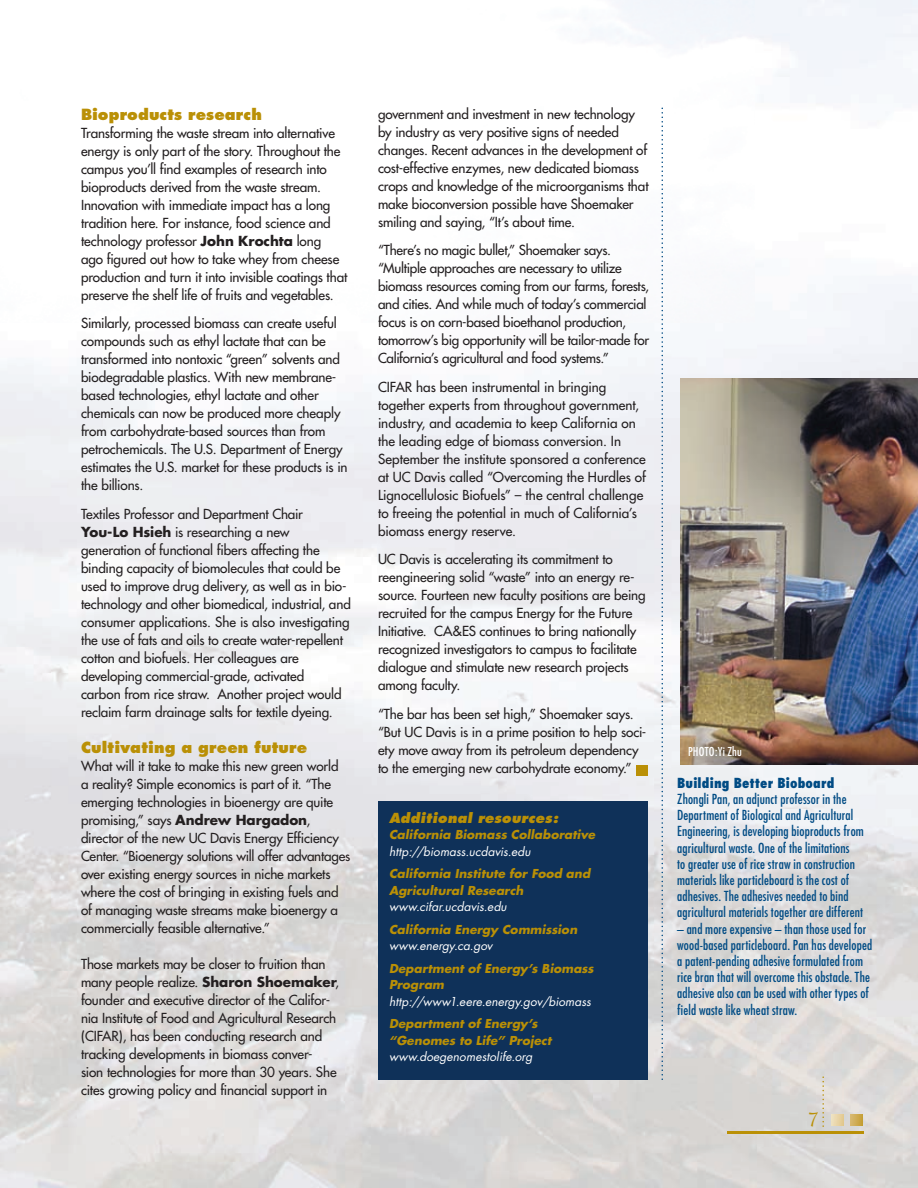
<style>
.page{position:relative;width:918px;height:1188px;background:#fff}
.page>*{position:absolute;margin:0;border:0;box-sizing:border-box;transform-origin:0 0}
.t1{font:500 21px "Berkeley";color:#ba9006}
.t2{font:800 15px "Futura";letter-spacing:.01em;color:#ba9006}
.t3{font:13.5px/18px "Futura";letter-spacing:-.01em;color:#231f20}
.t4{font:condensed 13.5px/16.2px "Futura";letter-spacing:.01em;color:#004b84}
.t5{font:800 condensed 13.5px "Futura";letter-spacing:.015em;color:#004b84}
.t6{font:italic 800 13.5px "Futura";letter-spacing:.015em;color:#ba9006}
.t7{font:italic 700 12px/16.5px "Futura";letter-spacing:.005em;color:#ba9006}
.t8{font:italic 12px "Futura";letter-spacing:.005em;color:#fff}
.t9{font:condensed 12px "Futura";letter-spacing:.02em;color:#fff}
.s1{font-weight:700}
</style>
<div class="page">
<img style="left:0;top:0;width:918px;height:1188px">
<svg style="left:662px;top:108px;width:1px;height:972px"></svg>
<hr style="left:727px;top:1131px;width:137px;height:1px;background:#ba9006">
<hr style="left:727px;top:1133px;width:137px;height:1px;background:#ba9006">
<svg style="left:822px;top:1076px;width:2px;height:51px"></svg>
<svg style="left:851px;top:1115px;width:12px;height:11px"></svg>
<svg style="left:832px;top:1115px;width:12px;height:11px"></svg>
<div style="left:378px;top:801px;width:270px;height:279px;background:#0f3159"></div>
<img style="left:681px;top:378px;width:237px;height:386px">
<div style="left:636px;top:765px;width:12px;height:11px;background:#ba9006"></div>
<p class="t2" style="left:81px;top:105px;width:182px">Bioproducts research</p>
<p class="t3" style="left:81px;top:124px;width:268px">Transforming the waste stream into alternative energy is only part of the story. Throughout the campus you’ll find examples of research into bioproducts derived from the waste stream.<br>Innovation with immediate impact has a long tradition here. For instance, food science and technology professor <span class="s1">John Krochta</span> long<br>ago figured out how to take whey from cheese production and turn it into invisible coatings that preserve the shelf life of fruits and vegetables.</p>
<p class="t3" style="left:81px;top:315px;width:268px">Similarly, processed biomass can create useful compounds such as ethyl lactate that can be transformed into nontoxic “green” solvents and biodegradable plastics. With new membrane&shy;based technologies, ethyl lactate and other chemicals can now be produced more cheaply from carbohydrate-based sources than from petrochemicals. The U.S. Department of Energy estimates the U.S. market for these products is in the billions.</p>
<p class="t3" style="left:81px;top:505px;width:272px">Textiles Professor and Department Chair <span class="s1">You-Lo Hsieh</span> is researching a new generation of functional fibers affecting the binding capacity of biomolecules that could be used to improve drug delivery, as well as in bio&shy;technology and other biomedical, industrial, and consumer applications. She is also investigating the use of fats and oils to create water-repellent cotton and biofuels. Her colleagues are developing commercial-grade, activated<br>carbon from rice straw. Another project would reclaim farm drainage salts for textile dyeing.</p>
<p class="t2" style="left:81px;top:738px;width:228px">Cultivating a green future</p>
<p class="t3" style="left:81px;top:757px;width:271px">What will it take to make this new green world<br>a reality? Simple economics is part of it. “The emerging technologies in bioenergy are quite promising,” says <span class="s1">Andrew Hargadon</span>, director of the new UC Davis Energy Efficiency Center. “Bioenergy solutions will offer advantages over existing energy sources in niche markets where the cost of bringing in existing fuels and of managing waste streams make bioenergy a commercially feasible alternative.”</p>
<p class="t3" style="left:81px;top:955px;width:260px">Those markets may be closer to fruition than many people realize. <span class="s1">Sharon Shoemaker</span>, founder and executive director of the Califor&shy;nia Institute of Food and Agricultural Research (CIFAR), has been conducting research and tracking developments in biomass conver-<br>sion technologies for more than 30 years. She cites growing policy and financial support in</p>
<p class="t3" style="left:378px;top:105px;width:272px">government and investment in new technology by industry as very positive signs of needed changes. Recent advances in the development of cost-effective enzymes, new dedicated biomass crops and knowledge of the microorganisms that make bioconversion possible have Shoemaker smiling and saying, “It’s about time.</p>
<p class="t3" style="left:378px;top:241px;width:273px">“There’s no magic bullet,” Shoemaker says. “Multiple approaches are necessary to utilize biomass resources coming from our farms, forests, and cities. And while much of today’s commercial focus is on corn-based bioethanol production, tomorrow’s big opportunity will be tailor-made for California’s agricultural and food systems.”</p>
<p class="t3" style="left:378px;top:378px;width:269px">CIFAR has been instrumental in bringing together experts from throughout government, industry, and academia to keep California on the leading edge of biomass conversion. In September the institute sponsored a conference at UC Davis called “Overcoming the Hurdles of Lignocellulosic Biofuels” – the central challenge to freeing the potential in much of California’s biomass energy reserve.</p>
<p class="t3" style="left:378px;top:550px;width:269px">UC Davis is accelerating its commitment to reengineering solid “waste” into an energy re&shy;source. Fourteen new faculty positions are being recruited for the campus Energy for the Future Initiative. CA&amp;ES continues to bring nationally recognized investigators to campus to facilitate dialogue and stimulate new research projects among faculty.</p>
<p class="t3" style="left:378px;top:705px;width:270px">“The bar has been set high,” Shoemaker says. “But UC Davis is in a prime position to help soci&shy;ety move away from its petroleum dependency to the emerging new carbohydrate economy.”</p>
<p class="t6" style="left:389px;top:809px;width:171px">Additional resources:</p>
<p class="t7" style="left:389px;top:827px;width:207px">California Biomass Collaborative</p>
<p class="t8" style="left:389px;top:844px;width:143px">http://biomass.ucdavis.edu</p>
<p class="t7" style="left:389px;top:866px;width:203px">California Institute for Food and<br>Agricultural Research</p>
<p class="t8" style="left:389px;top:899px;width:119px">www.cifar.ucdavis.edu</p>
<p class="t7" style="left:389px;top:921px;width:190px">California Energy Commission</p>
<p class="t8" style="left:389px;top:938px;width:105px">www.energy.ca.gov</p>
<p class="t7" style="left:389px;top:960px;width:206px">Department of Energy’s Biomass<br>Program</p>
<p class="t8" style="left:389px;top:994px;width:203px">http://www1.eere.energy.gov/biomass</p>
<p class="t7" style="left:389px;top:1016px;width:164px">Department of Energy’s “Genomes to Life” Project</p>
<p class="t8" style="left:389px;top:1049px;width:145px">www.doegenomestolife.org</p>
<p class="t9" style="left:688px;top:744px;width:55px">PHOTO:Yi Zhu</p>
<p class="t5" style="left:677px;top:774px;width:159px">Building Better Bioboard</p>
<p class="t4" style="left:677px;top:791px;width:188px">Zhongli Pan, an adjunct professor in the Department of Biological and Agricultural Engineering, is developing bioproducts from agricultural waste. One of the limitations<br>to greater use of rice straw in construction materials like particleboard is the cost of adhesives. The adhesives needed to bind agricultural materials together are different</p>
<p class="t4" style="left:677px;top:920px;width:197px">– and more expensive – than those used for wood-based particleboard. Pan has developed a patent-pending adhesive formulated from rice bran that will overcome this obstacle. The adhesive also can be used with other types of field waste like wheat straw.</p>
<h1 class="t1" style="left:808px;top:1108px;width:12px">7</h1>
</div>
